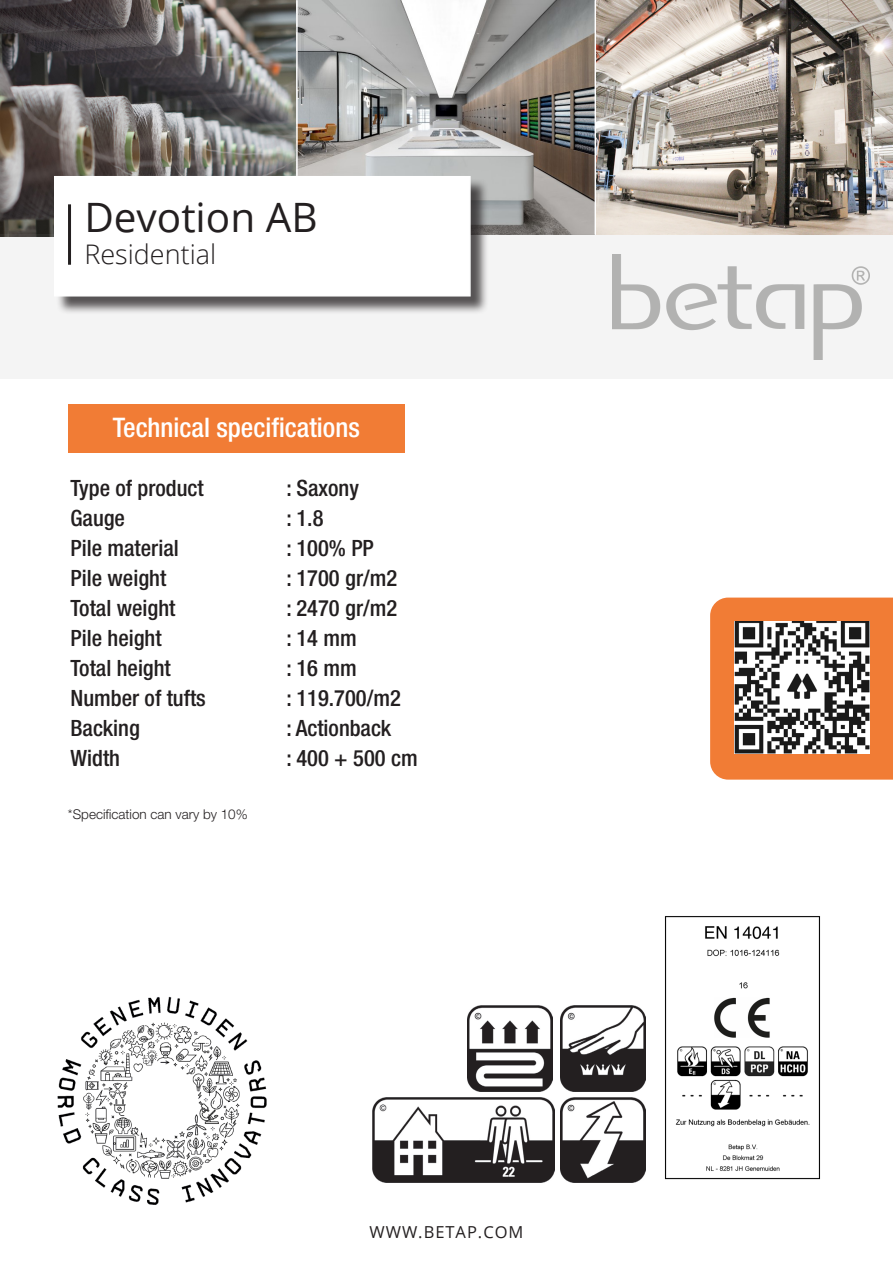
<style>
.page{position:relative;width:893px;height:1263px;background:#fff}
.page>*{position:absolute;margin:0;border:0;box-sizing:border-box;transform-origin:0 0}
.t1{font:40.5px "Open Sans";color:#231f20}
.t2{font:500 condensed 27px "Helvetica Neue LT Std";color:#fff}
.t3{font:300 27px "Open Sans";color:#231f20}
.t4{font:500 condensed 22.5px "Helvetica Neue LT Std";color:#231f20}
.t5{font:16.5px "Open Sans";letter-spacing:.06em;color:#231f20}
.t6{font:300 13.5px "Helvetica Neue LT Std";color:#231f20}
</style>
<div class="page">
<img style="left:0;top:0;width:296px;height:234px">
<img style="left:298px;top:0;width:595px;height:234px">
<div style="left:68px;top:404px;width:337px;height:48px;background:#f17c35"></div>
<div style="left:0;top:234px;width:893px;height:145px;background:#f4f4f4"></div>
<div style="left:57px;top:179px;width:432px;height:136px;background:#231f20;opacity:.75"></div>
<div style="left:54px;top:176px;width:417px;height:120px;background:#fff"></div>
<hr style="left:68px;top:204px;width:3px;height:61px;background:#231f20">
<hr style="left:595px;top:0;width:1px;height:235px;background:#fff">
<img style="left:612px;top:254px;width:258px;height:105px">
<svg style="left:710px;top:598px;width:183px;height:182px;background:#ee813e"></svg>
<img style="left:735px;top:622px;width:135px;height:131px">
<img style="left:57px;top:996px;width:210px;height:209px">
<img style="left:467px;top:1006px;width:85px;height:85px">
<img style="left:561px;top:1097px;width:85px;height:85px">
<img style="left:373px;top:1097px;width:181px;height:85px">
<img style="left:561px;top:1006px;width:85px;height:85px">
<img style="left:665px;top:916px;width:155px;height:264px">
<p class="t1" style="left:84px;top:189px;width:235px">Devotion AB</p>
<p class="t3" style="left:84px;top:236px;width:133px">Residential</p>
<p class="t2" style="left:113px;top:411px;width:249px">Technical specifications</p>
<p class="t4" style="left:71px;top:474px;width:135px">Type of product</p>
<p class="t4" style="left:287px;top:474px;width:74px">: Saxony</p>
<p class="t4" style="left:71px;top:504px;width:56px">Gauge</p>
<p class="t4" style="left:287px;top:504px;width:38px">: 1.8</p>
<p class="t4" style="left:71px;top:534px;width:110px">Pile material</p>
<p class="t4" style="left:287px;top:534px;width:89px">: 100% PP</p>
<p class="t4" style="left:71px;top:564px;width:97px">Pile weight</p>
<p class="t4" style="left:287px;top:564px;width:112px">: 1700 gr/m2</p>
<p class="t4" style="left:71px;top:594px;width:106px">Total weight</p>
<p class="t4" style="left:287px;top:594px;width:112px">: 2470 gr/m2</p>
<p class="t4" style="left:71px;top:624px;width:93px">Pile height</p>
<p class="t4" style="left:287px;top:624px;width:72px">: 14 mm</p>
<p class="t4" style="left:71px;top:654px;width:102px">Total height</p>
<p class="t4" style="left:287px;top:654px;width:72px">: 16 mm</p>
<p class="t4" style="left:71px;top:684px;width:137px">Number of tufts</p>
<p class="t4" style="left:287px;top:684px;width:116px">: 119.700/m2</p>
<p class="t4" style="left:71px;top:714px;width:71px">Backing</p>
<p class="t4" style="left:287px;top:714px;width:106px">: Actionback</p>
<p class="t4" style="left:71px;top:744px;width:51px">Width</p>
<p class="t4" style="left:287px;top:744px;width:133px">: 400 + 500 cm</p>
<p class="t6" style="left:68px;top:806px;width:181px">*Specification can vary by 10%</p>
<p class="t5" style="left:369px;top:1220px;width:156px">WWW.BETAP.COM</p>
</div>
